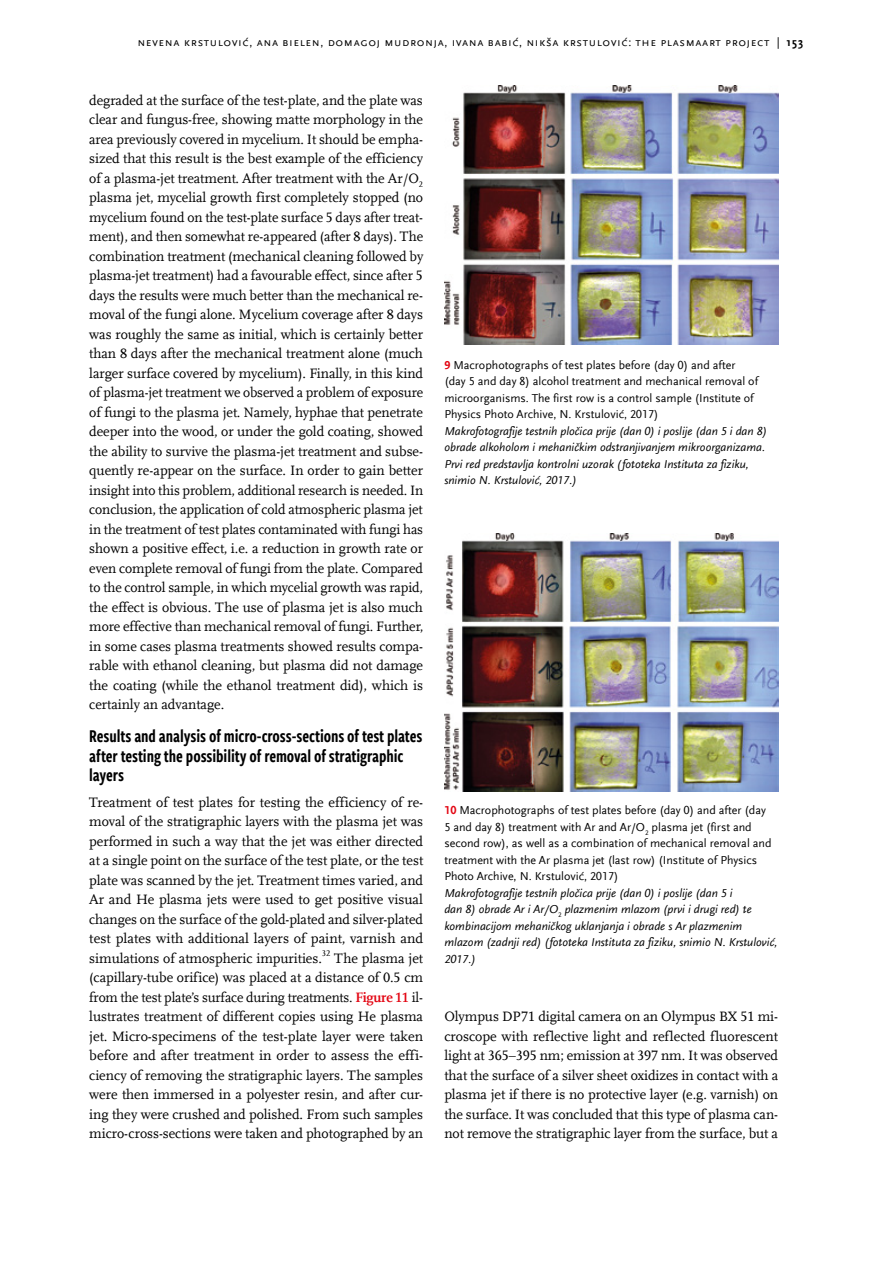
<style>
.page{position:relative;width:893px;height:1263px;background:#fff}
.page>*{position:absolute;margin:0;border:0;box-sizing:border-box;transform-origin:0 0}
.t1{font:18.75px/19.5px "Freight Sans Cmp Pro Semi";letter-spacing:-.005em;color:#000}
.t2{font:14.25px/19.5px "Scala Offc Pro";letter-spacing:-.005em;color:#000;text-align:justify}
.t3{font:12px/16.5px "Scala Sans Offc Pro";color:#000}
.t4{font:italic 12px/16.5px "Scala Sans Offc Pro";color:#000}
.t5{font:12px "Scala Sans Sc Offc Pro";letter-spacing:.05em;color:#000}
.t6{font:8.55px "Scala Offc Pro";color:#000}
.s1{font-weight:700}
.s2{font-weight:700;color:#e30613}
</style>
<div class="page">
<img style="left:444px;top:534px;width:334px;height:257px">
<img style="left:444px;top:85px;width:334px;height:259px">
<p class="t5" style="left:137px;top:35px;width:667px">nevena krstulović, ana bielen, domagoj mudronja, ivana babić, nikša krstulović: the plasmaart project | <span class="s1">153</span></p>
<p class="t2" style="left:89px;top:90px;width:336px">degraded at the surface of the test-plate, and the plate was clear and fungus-free, showing matte morphology in the area previously covered in mycelium. It should be empha&shy;sized that this result is the best example of the efficiency of a plasma-jet treatment. After treatment with the Ar/O<sub>2 </sub>plasma jet, mycelial growth first completely stopped (no mycelium found on the test-plate surface 5 days after treat&shy;ment), and then somewhat re-appeared (after 8 days). The combination treatment (mechanical cleaning followed by plasma-jet treatment) had a favourable effect, since after 5 days the results were much better than the mechanical re&shy;moval of the fungi alone. Mycelium coverage after 8 days was roughly the same as initial, which is certainly better than 8 days after the mechanical treatment alone (much larger surface covered by mycelium). Finally, in this kind of plasma-jet treatment we observed a problem of exposure of fungi to the plasma jet. Namely, hyphae that penetrate deeper into the wood, or under the gold coating, showed the ability to survive the plasma-jet treatment and subse&shy;quently re-appear on the surface. In order to gain better insight into this problem, additional research is needed. In conclusion, the application of cold atmospheric plasma jet in the treatment of test plates contaminated with fungi has shown a positive effect, i.e. a reduction in growth rate or even complete removal of fungi from the plate. Compared to the control sample, in which mycelial growth was rapid, the effect is obvious. The use of plasma jet is also much more effective than mechanical removal of fungi. Further, in some cases plasma treatments showed results compa&shy;rable with ethanol cleaning, but plasma did not damage the coating (while the ethanol treatment did), which is certainly an advantage.</p>
<h1 class="t1" style="left:89px;top:725px;width:335px">Results and analysis of micro-cross-sections of test plates after testing the possibility of removal of stratigraphic layers</h1>
<p class="t2" style="left:89px;top:792px;width:335px">Treatment of test plates for testing the efficiency of re&shy;moval of the stratigraphic layers with the plasma jet was performed in such a way that the jet was either directed at a single point on the surface of the test plate, or the test plate was scanned by the jet. Treatment times varied, and Ar and He plasma jets were used to get positive visual changes on the surface of the gold-plated and silver-plated test plates with additional layers of paint, varnish and simulations of atmospheric impurities.</p>
<p class="t6" style="left:322px;top:948px;width:10px">32</p>
<p class="t2" style="left:89px;top:948px;width:335px;text-indent:245px">The plasma jet (capillary-tube orifice) was placed at a distance of 0.5 cm from the test plate’s surface during treatments. <span class="s2">Figure 11</span> il&shy;lustrates treatment of different copies using He plasma jet. Micro-specimens of the test-plate layer were taken before and after treatment in order to assess the effi&shy;ciency of removing the stratigraphic layers. The samples were then immersed in a polyester resin, and after cur&shy;ing they were crushed and polished. From such samples micro-cross-sections were taken and photographed by an</p>
<p class="t3" style="left:444px;top:357px;width:315px"><span class="s2">9</span> Macrophotographs of test plates before (day 0) and after (day 5 and day 8) alcohol treatment and mechanical removal of microorganisms. The first row is a control sample (Institute of Physics Photo Archive, N. Krstulović, 2017)</p>
<p class="t4" style="left:444px;top:423px;width:324px">Makrofotografije testnih pločica prije (dan 0) i poslije (dan 5 i dan 8) obrade alkoholom i mehaničkim odstranjivanjem mikroorganizama.<br>Prvi red predstavlja kontrolni uzorak (fototeka Instituta za fiziku, snimio N. Krstulović, 2017.)</p>
<p class="t3" style="left:444px;top:802px;width:329px"><span class="s2">10</span> Macrophotographs of test plates before (day 0) and after (day 5 and day 8) treatment with Ar and Ar/O<sub>2</sub> plasma jet (first and second row), as well as a combination of mechanical removal and treatment with the Ar plasma jet (last row) (Institute of Physics Photo Archive, N. Krstulović, 2017)</p>
<p class="t4" style="left:444px;top:884px;width:335px">Makrofotografije testnih pločica prije (dan 0) i poslije (dan 5 i<br>dan 8) obrade Ar i Ar/O<sub>2</sub> plazmenim mlazom (prvi i drugi red) te kombinacijom mehaničkog uklanjanja i obrade s Ar plazmenim mlazom (zadnji red) (fototeka Instituta za fiziku, snimio N. Krstulović, 2017.)</p>
<p class="t2" style="left:444px;top:1007px;width:335px">Olympus DP71 digital camera on an Olympus BX 51 mi&shy;croscope with reflective light and reflected fluorescent light at 365–395 nm; emission at 397 nm. It was observed that the surface of a silver sheet oxidizes in contact with a plasma jet if there is no protective layer (e.g. varnish) on the surface. It was concluded that this type of plasma can&shy;not remove the stratigraphic layer from the surface, but a</p>
</div>
